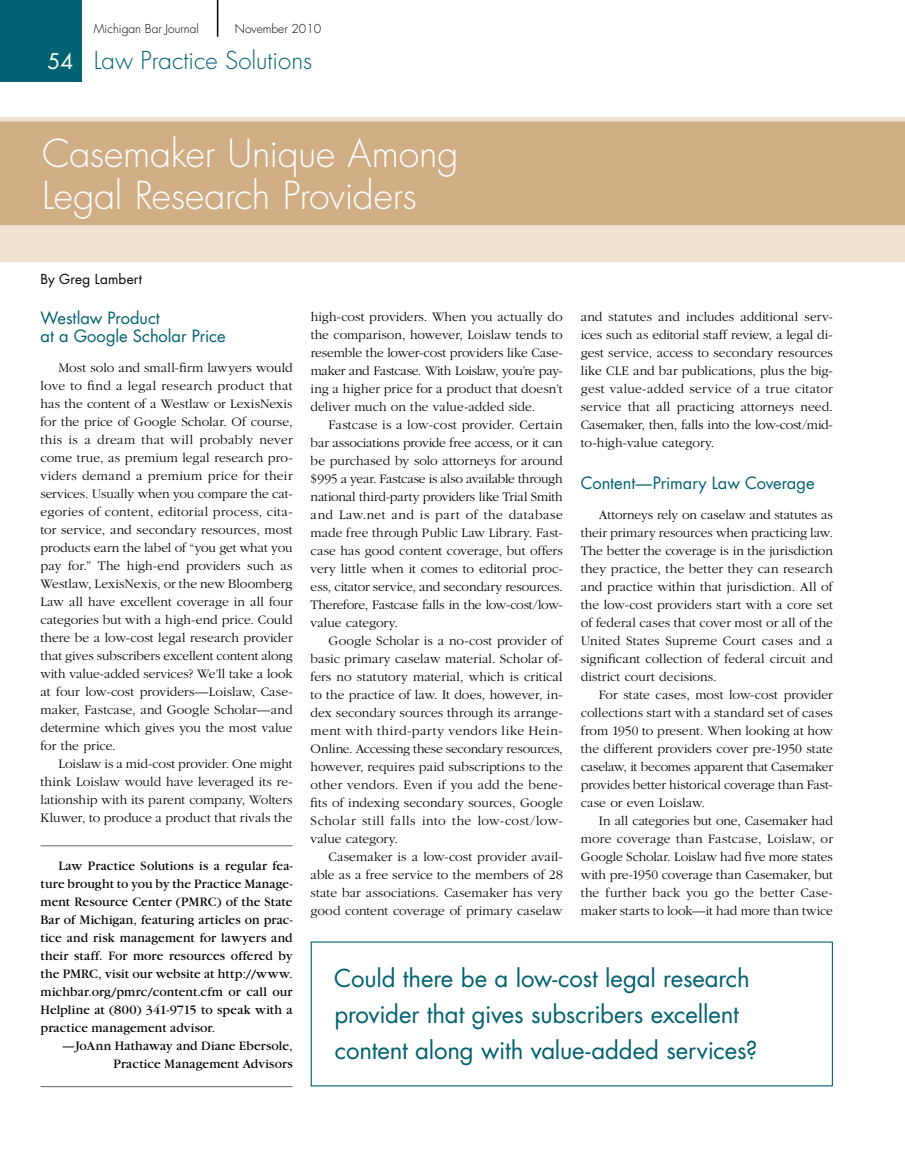
<style>
.page{position:relative;width:905px;height:1175px;background:#fff}
.page>*{position:absolute;margin:0;border:0;box-sizing:border-box;transform-origin:0 0}
.t1{font:300 37.5px/42px "Futura";letter-spacing:-.01em;color:#fff}
.t2{font:24px/36px "Futura";letter-spacing:-.01em;color:#006171}
.t3{font:300 24px "Futura";color:#006171}
.t4{font:16.5px/18px "Futura";letter-spacing:-.005em;color:#006171}
.t5{font:300 13.5px/18px "Garamond";color:#000;text-align:justify}
.t6{font:13.5px/18px "Garamond";letter-spacing:.01em;color:#000;text-align:justify}
.t7{font:13.5px "Futura";letter-spacing:.015em;color:#000}
.t8{font:300 12px "Futura";color:#000}
.s1{font-weight:400;font-size:21px;color:#fff}
</style>
<div class="page">
<div style="left:0;top:0;width:82px;height:82px;background:#006171"></div>
<hr style="left:217px;top:0;width:1px;height:37px;background:#000">
<div style="left:0;top:225px;width:904px;height:36px;background:#f0e1d1"></div>
<div style="left:0;top:117px;width:904px;height:108px;background:#d1ad85"></div>
<hr style="left:40px;top:845px;width:252px;height:1px;background:#636467">
<hr style="left:40px;top:1086px;width:252px;height:1px;background:#636467">
<p class="t8" style="left:94px;top:21px;width:106px">Michigan Bar Journal</p>
<p class="t8" style="left:235px;top:21px;width:88px">November 2010</p>
<h2 class="t3" style="left:48px;top:45px;width:266px"><span class="s1">54</span> Law Practice Solutions</h2>
<h1 class="t1" style="left:42px;top:132px;width:418px">Casemaker Unique Among<br>Legal Research Providers</h1>
<p class="t7" style="left:40px;top:269px;width:103px">By Greg Lambert</p>
<p class="t4" style="left:40px;top:308px;width:187px">Westlaw Product<br>at a Google Scholar Price</p>
<p class="t5" style="left:40px;top:358px;width:254px;text-indent:18px">Most solo and small-firm lawyers would love to find a legal research product that has the content of a Westlaw or LexisNexis for the price of Google Scholar. Of course, this is a dream that will probably never come true, as premium legal research pro&shy;viders demand a premium price for their services. Usually when you compare the cat&shy;egories of content, editorial process, cita&shy;tor service, and secondary resources, most products earn the label of “you get what you pay for.” The high-end providers such as Westlaw, LexisNexis, or the new Bloomberg Law all have excellent coverage in all four categories but with a high-end price. Could there be a low-cost legal research provider that gives subscribers excellent content along with value-added services? We’ll take a look at four low-cost providers—Loislaw, Case&shy;maker, Fastcase, and Google Scholar—and determine which gives you the most value for the price.</p>
<p class="t5" style="left:40px;top:754px;width:254px;text-indent:18px">Loislaw is a mid-cost provider. One might think Loislaw would have leveraged its re&shy;lationship with its parent company, Wolters Kluwer, to produce a product that rivals the</p>
<p class="t6" style="left:40px;top:857px;width:254px;text-indent:18px">Law Practice Solutions is a regular fea&shy;ture brought to you by the Practice Manage&shy;ment Resource Center (PMRC) of the State Bar of Michigan, featuring articles on prac&shy;tice and risk management for lawyers and their staff. For more resources offered by the PMRC, visit our website at http://www. michbar.org/pmrc/content.cfm or call our Helpline at (800) 341-9715 to speak with a practice management advisor.</p>
<p class="t6" style="left:62px;top:1037px;width:232px;text-align:right">—JoAnn Hathaway and Diane Ebersole,<br>Practice Management Advisors</p>
<p class="t5" style="left:310px;top:308px;width:254px">high-cost providers. When you actually do the comparison, however, Loislaw tends to resemble the lower-cost providers like Case&shy;maker and Fastcase. With Loislaw, you’re pay&shy;ing a higher price for a product that doesn’t deliver much on the value-added side.</p>
<p class="t5" style="left:310px;top:416px;width:254px;text-indent:18px">Fastcase is a low-cost provider. Certain bar associations provide free access, or it can be purchased by solo attorneys for around $995 a year. Fastcase is also available through national third-party providers like Trial Smith and Law.net and is part of the database made free through Public Law Library. Fast&shy;case has good content coverage, but offers very little when it comes to editorial proc&shy;ess, citator service, and secondary resources.<br>Therefore, Fastcase falls in the low-cost/low&shy;value category.</p>
<p class="t5" style="left:310px;top:632px;width:254px;text-indent:18px">Google Scholar is a no-cost provider of basic primary caselaw material. Scholar of&shy;fers no statutory material, which is critical to the practice of law. It does, however, in&shy;dex secondary sources through its arrange&shy;ment with third-party vendors like Hein-Online. Accessing these secondary resources, however, requires paid subscriptions to the other vendors. Even if you add the bene&shy;fits of indexing secondary sources, Google Scholar still falls into the low-cost/low&shy;value category.</p>
<p class="t5" style="left:310px;top:847px;width:254px;text-indent:18px">Casemaker is a low-cost provider avail&shy;able as a free service to the members of 28 state bar associations. Casemaker has very good content coverage of primary caselaw</p>
<p class="t5" style="left:580px;top:307px;width:254px">and statutes and includes additional serv&shy;ices such as editorial staff review, a legal di&shy;gest service, access to secondary resources like CLE and bar publications, plus the big&shy;gest value-added service of a true citator service that all practicing attorneys need.<br>Casemaker, then, falls into the low-cost/mid&shy;to-high-value category.</p>
<p class="t4" style="left:580px;top:473px;width:235px">Content—Primary Law Coverage</p>
<p class="t5" style="left:581px;top:506px;width:254px;text-indent:18px">Attorneys rely on caselaw and statutes as their primary resources when practicing law.<br>The better the coverage is in the jurisdiction they practice, the better they can research and practice within that jurisdiction. All of the low-cost providers start with a core set of federal cases that cover most or all of the United States Supreme Court cases and a significant collection of federal circuit and district court decisions.</p>
<p class="t5" style="left:581px;top:686px;width:254px;text-indent:18px">For state cases, most low-cost provider collections start with a standard set of cases from 1950 to present. When looking at how the different providers cover pre-1950 state caselaw, it becomes apparent that Casemaker provides better historical coverage than Fast&shy;case or even Loislaw.</p>
<p class="t5" style="left:581px;top:812px;width:254px;text-indent:18px">In all categories but one, Casemaker had more coverage than Fastcase, Loislaw, or Google Scholar. Loislaw had five more states with pre-1950 coverage than Casemaker, but the further back you go the better Case&shy;maker starts to look—it had more than twice</p>
<h2 class="t2" style="left:334px;top:960px;width:425px">Could there be a low-cost legal research provider that gives subscribers excellent content along with value-added services?</h2>
</div>
